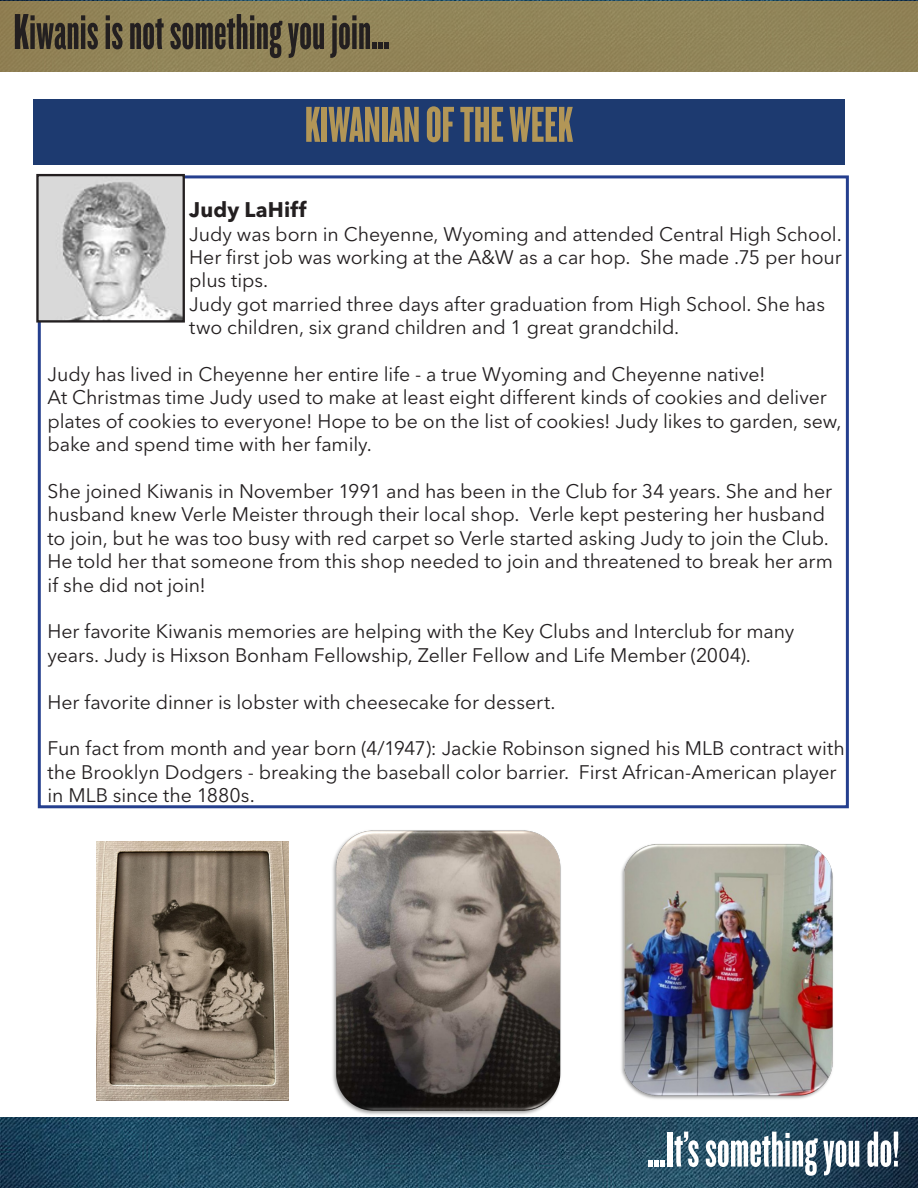
<style>
.page{position:relative;width:918px;height:1188px;background:#fff}
.page>*{position:absolute;margin:0;border:0;box-sizing:border-box;transform-origin:0 0}
.t1{font:52.5px "Knockout HTF67 Full Bantamwt";color:#231f20}
.t2{font:52.5px "Knockout HTF67 Full Bantamwt";color:#fff}
.t3{font:52.5px "Knockout HTF67 Full Bantamwt";color:#b29657}
.t4{font:700 21px "Avenir Next LT Pro";letter-spacing:.005em;color:#231f20}
.t5{font:19.5px/23.4px "Avenir Next LT Pro";letter-spacing:-.005em;color:#231f20}
</style>
<div class="page">
<img style="left:0;top:1118px;width:918px;height:70px">
<div style="left:0;top:1px;width:918px;height:70px;background:#918458"></div>
<div style="left:33px;top:99px;width:812px;height:66px;background:#1d3a70"></div>
<div style="left:38px;top:175px;width:811px;height:633px;border:3px solid #253f8e"></div>
<img style="left:96px;top:842px;width:193px;height:259px">
<img style="left:329px;top:830px;width:234px;height:288px">
<img style="left:621px;top:844px;width:212px;height:255px">
<img style="left:39px;top:177px;width:143px;height:143px">
<div style="left:36px;top:174px;width:149px;height:149px;border:2px solid #231f20"></div>
<p class="t1" style="left:14px;top:5px;width:378px">Kiwanis is not something you join...</p>
<p class="t3" style="left:305px;top:98px;width:270px">KIWANIAN OF THE WEEK</p>
<p class="t4" style="left:189px;top:197px;width:119px">Judy LaHiff</p>
<p class="t5" style="left:189px;top:222px;width:654px;text-align:justify">Judy was born in Cheyenne, Wyoming and attended Central High School.<br>Her first job was working at the A&amp;W as a car hop. She made .75 per hour plus tips.</p>
<p class="t5" style="left:189px;top:292px;width:637px">Judy got married three days after graduation from High School. She has two children, six grand children and 1 great grandchild.</p>
<p class="t5" style="left:48px;top:362px;width:720px">Judy has lived in Cheyenne her entire life - a true Wyoming and Cheyenne native!</p>
<p class="t5" style="left:48px;top:386px;width:796px">At Christmas time Judy used to make at least eight different kinds of cookies and deliver plates of cookies to everyone! Hope to be on the list of cookies! Judy likes to garden, sew, bake and spend time with her family.</p>
<p class="t5" style="left:48px;top:479px;width:787px">She joined Kiwanis in November 1991 and has been in the Club for 34 years. She and her husband knew Verle Meister through their local shop. Verle kept pestering her husband to join, but he was too busy with red carpet so Verle started asking Judy to join the Club.<br>He told her that someone from this shop needed to join and threatened to break her arm if she did not join!</p>
<p class="t5" style="left:48px;top:620px;width:748px">Her favorite Kiwanis memories are helping with the Key Clubs and Interclub for many years. Judy is Hixson Bonham Fellowship, Zeller Fellow and Life Member (2004).</p>
<p class="t5" style="left:48px;top:690px;width:509px">Her favorite dinner is lobster with cheesecake for dessert.</p>
<p class="t5" style="left:48px;top:737px;width:799px">Fun fact from month and year born (4/1947): Jackie Robinson signed his MLB contract with the Brooklyn Dodgers - breaking the baseball color barrier. First African-American player in MLB since the 1880s.</p>
<p class="t2" style="left:647px;top:1123px;width:254px">...It’s something you do!</p>
</div>
